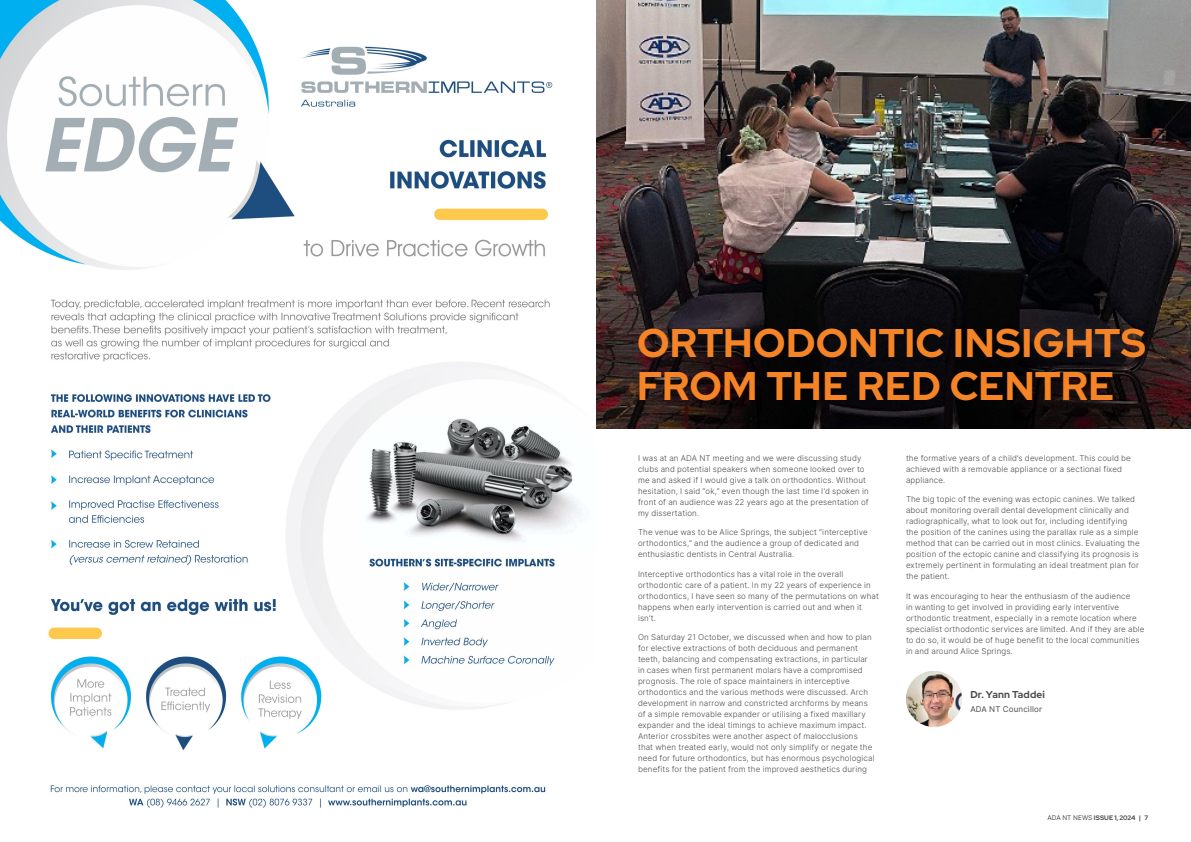
<style>
.page{position:relative;width:1191px;height:842px;background:#fff}
.page>*{position:absolute;margin:0;border:0;box-sizing:border-box;transform-origin:0 0}
.Sub_Headline{font:700 40px/43px "Red Hat Display";letter-spacing:.01em;color:#f58427}
.Subhead{font:700 10px "Red Hat Display";letter-spacing:.015em;color:#4b4c4d}
.Body_Copy{font:8px/11px "Inter";letter-spacing:.015em;color:#4b4c4d}
.Subhead-2{font:8px "Inter";letter-spacing:.02em;color:#4b4c4d}
.t1{font:700 6.5px "Red Hat Display";letter-spacing:.015em;color:#4b4c4d}
.s1{font-family:"Inter";font-weight:400}
</style>
<div class="page">
<img style="left:596px;top:0;width:595px;height:428px">
<img style="left:906px;top:671px;width:56px;height:56px;border-radius:28px">
<img style="left:0;top:0;width:589px;height:808px">
<p class="Sub_Headline" style="left:637px;top:320px;width:510px">ORTHODONTIC INSIGHTS<br>FROM THE RED CENTRE</p>
<p class="Body_Copy" style="left:638px;top:452px;width:232px">I was at an ADA NT meeting and we were discussing study clubs and potential speakers when someone looked over to me and asked if I would give a talk on orthodontics. Without hesitation, I said “ok,” even though the last time I’d spoken in front of an audience was 22 years ago at the presentation of my dissertation.</p>
<p class="Body_Copy" style="left:638px;top:527px;width:231px">The venue was to be Alice Springs, the subject “interceptive orthodontics,” and the audience a group of dedicated and enthusiastic dentists in Central Australia.</p>
<p class="Body_Copy" style="left:638px;top:568px;width:242px">Interceptive orthodontics has a vital role in the overall orthodontic care of a patient. In my 22 years of experience in orthodontics, I have seen so many of the permutations on what happens when early intervention is carried out and when it isn’t.</p>
<p class="Body_Copy" style="left:638px;top:632px;width:238px">On Saturday 21 October, we discussed when and how to plan for elective extractions of both deciduous and permanent teeth, balancing and compensating extractions, in particular in cases when first permanent molars have a compromised prognosis. The role of space maintainers in interceptive orthodontics and the various methods were discussed. Arch development in narrow and constricted archforms by means of a simple removable expander or utilising a fixed maxillary expander and the ideal timings to achieve maximum impact.<br>Anterior crossbites were another aspect of malocclusions that when treated early, would not only simplify or negate the need for future orthodontics, but has enormous psychological benefits for the patient from the improved aesthetics during</p>
<p class="Body_Copy" style="left:906px;top:452px;width:226px">the formative years of a child’s development. This could be achieved with a removable appliance or a sectional fixed appliance.</p>
<p class="Body_Copy" style="left:906px;top:494px;width:235px">The big topic of the evening was ectopic canines. We talked about monitoring overall dental development clinically and radiographically, what to look out for, including identifying the position of the canines using the parallax rule as a simple method that can be carried out in most clinics. Evaluating the position of the ectopic canine and classifying its prognosis is extremely pertinent in formulating an ideal treatment plan for the patient.</p>
<p class="Body_Copy" style="left:906px;top:590px;width:240px">It was encouraging to hear the enthusiasm of the audience<br>in wanting to get involved in providing early interventive orthodontic treatment, especially in a remote location where specialist orthodontic services are limited. And if they are able to do so, it would be of huge benefit to the local communities in and around Alice Springs.</p>
<p class="Subhead" style="left:970px;top:688px;width:76px">Dr. Yann Taddei</p>
<p class="Subhead-2" style="left:970px;top:703px;width:73px">ADA NT Councillor</p>
<p class="t1" style="left:1047px;top:813px;width:102px"><span class="s1">ADA NT NEWS</span> ISSUE 1, 2024 | 7</p>
</div>
